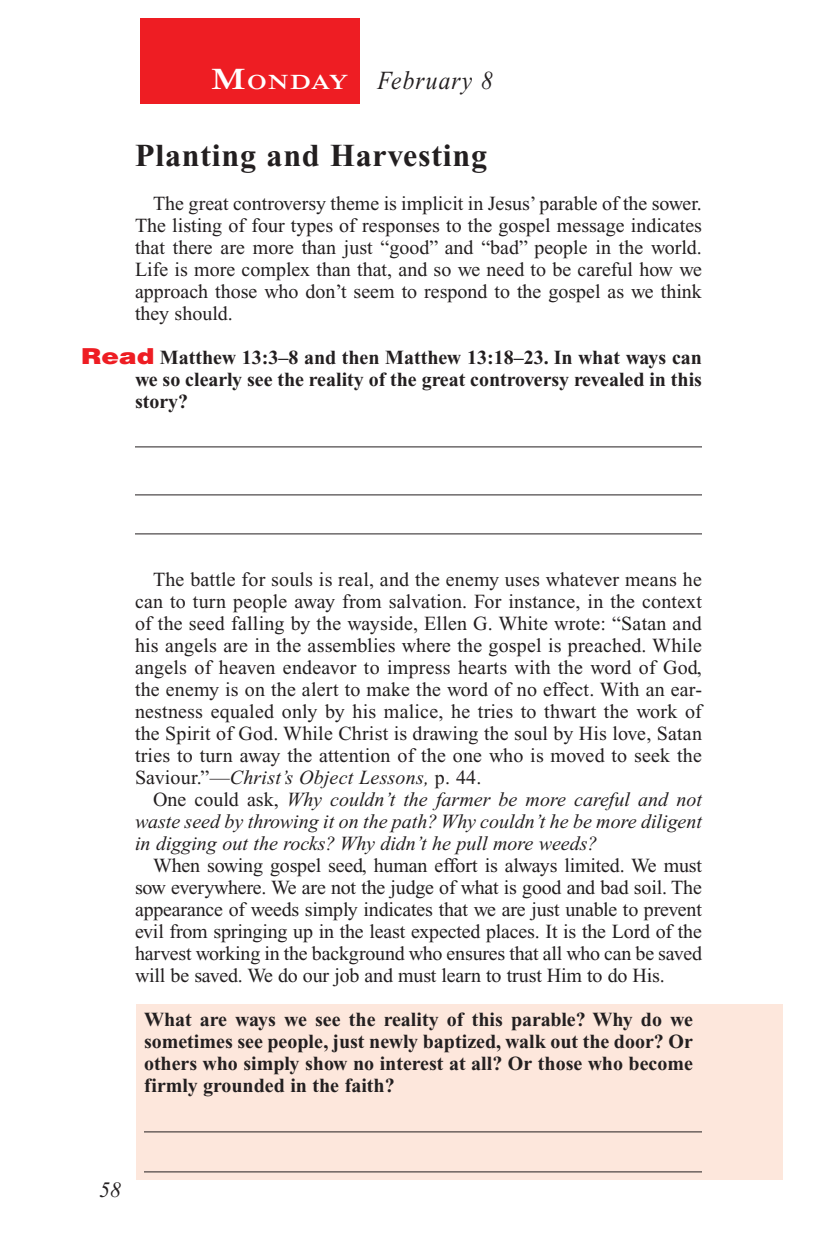
<style>
.page{position:relative;width:819px;height:1260px;background:#fff}
.page>*{position:absolute;margin:0;border:0;box-sizing:border-box;transform-origin:0 0}
.Head{font:700 32px "Times New Roman PS Std";letter-spacing:.025em;color:#231f20}
.Lesson_Dates{font:italic 26px "Times New Roman PS Std";letter-spacing:.05em;color:#231f20;scale:.9 1}
.t1{font:italic 22px "Times New Roman PS Std";color:#231f20}
.Daily_Header{font:600 21px "Times NRMT Std";letter-spacing:.045em;color:#fff;scale:1.1 1}
.Body{font:20px/22px "Times New Roman PS Std";color:#231f20;text-align:justify}
.x-screened_box-text{font:700 20px/22px "Times New Roman PS Std";color:#231f20;text-align:justify}
.Body-2{font:italic 20px/22px "Times New Roman PS Std";color:#231f20;text-align:justify}
.Question{font:700 20px/22px "Times New Roman PS Std";color:#231f20;text-align:justify}
.s1{font-size:30px}
.s2{font-family:"Helvetica LT Std";font-weight:900;font-size:22px;color:#ee1d23}
.s3{font-style:italic}
.s4{font-style:normal}
</style>
<div class="page">
<div style="left:140px;top:18px;width:220px;height:86px;background:#ee1d23"></div>
<div style="left:137px;top:1004px;width:646px;height:176px;background:#fde7dc"></div>
<hr style="left:135px;top:446px;width:567px;height:1px;background:#231f20">
<hr style="left:135px;top:494px;width:567px;height:1px;background:#231f20">
<hr style="left:135px;top:533px;width:567px;height:1px;background:#231f20">
<hr style="left:144px;top:1131px;width:558px;height:1px;background:#231f20">
<hr style="left:144px;top:1171px;width:558px;height:1px;background:#231f20">
<p class="Daily_Header" style="left:211px;top:70px;width:127px"><span class="s1">M</span>ONDAY</p>
<p class="Lesson_Dates" style="left:378px;top:66px;width:130px">February 8</p>
<p class="Head" style="left:135px;top:138px;width:354px">Planting and Harvesting</p>
<p class="Body" style="left:135px;top:193px;width:569px;text-indent:18px">The great controversy theme is implicit in Jesus’ parable of the sower.<br>The listing of four types of responses to the gospel message indicates that there are more than just “good” and “bad” people in the world.<br>Life is more complex than that, and so we need to be careful how we approach those who don’t seem to respond to the gospel as we think they should.</p>
<p class="Question" style="left:135px;top:347px;width:569px;text-indent:-54px"><span class="s2">Read</span> Matthew 13:3–8 and then Matthew 13:18–23. In what ways can we so clearly see the reality of the great controversy revealed in this story?</p>
<p class="Body" style="left:135px;top:569px;width:569px;text-indent:18px">The battle for souls is real, and the enemy uses whatever means he can to turn people away from salvation. For instance, in the context of the seed falling by the wayside, Ellen G. White wrote: “Satan and his angels are in the assemblies where the gospel is preached. While angels of heaven endeavor to impress hearts with the word of God, the enemy is on the alert to make the word of no effect. With an ear&shy;nestness equaled only by his malice, he tries to thwart the work of the Spirit of God. While Christ is drawing the soul by His love, Satan tries to turn away the attention of the one who is moved to seek the Saviour.”—<span class="s3">Christ’s Object Lessons,</span> p. 44.</p>
<p class="Body-2" style="left:135px;top:789px;width:568px;text-indent:18px"><span class="s4">One could ask,</span> Why couldn’t the farmer be more careful and not waste seed by throwing it on the path? Why couldn’t he be more diligent in digging out the rocks? Why didn’t he pull more weeds?</p>
<p class="Body" style="left:135px;top:855px;width:569px;text-indent:18px">When sowing gospel seed, human effort is always limited. We must sow everywhere. We are not the judge of what is good and bad soil. The appearance of weeds simply indicates that we are just unable to prevent evil from springing up in the least expected places. It is the Lord of the harvest working in the background who ensures that all who can be saved will be saved. We do our job and must learn to trust Him to do His.</p>
<p class="x-screened_box-text" style="left:144px;top:1009px;width:551px">What are ways we see the reality of this parable? Why do we sometimes see people, just newly baptized, walk out the door? Or others who simply show no interest at all? Or those who become firmly grounded in the faith?</p>
<p class="t1" style="left:99px;top:1178px;width:23px">58</p>
</div>
